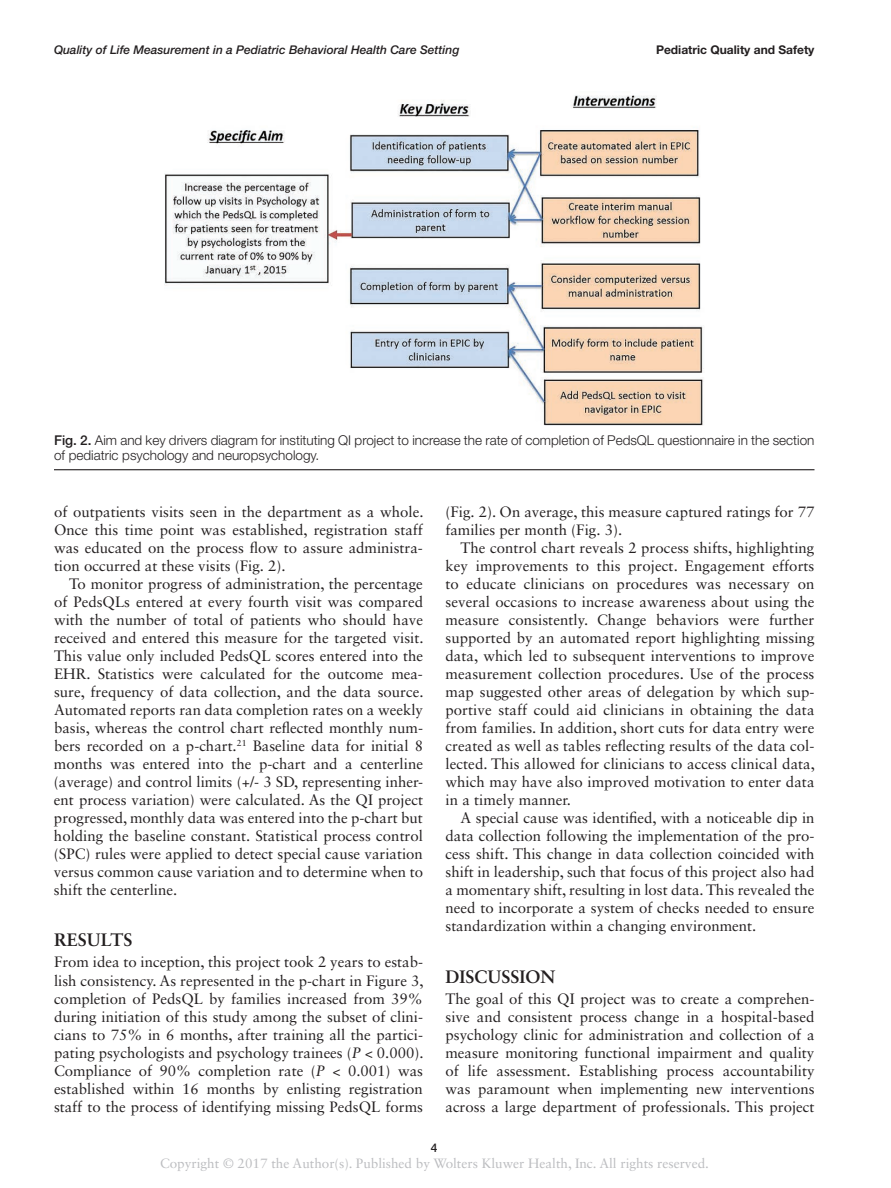
<style>
.page{position:relative;width:891px;height:1188px;background:#fff}
.page>*{position:absolute;margin:0;border:0;box-sizing:border-box;transform-origin:0 0}
.t1{font:700 18px "Sabon LT Std";color:#231f20}
.t2{font:15px/18px "Sabon LT Std";color:#231f20;text-align:justify}
.t3{font:300 13.5px/15px "Helvetica Neue LT Std";color:#231f20}
.t4{font:13.5px "Sabon LT Std";color:#bcbdc0}
.t5{font:italic 500 12px "Helvetica Neue LT Std";color:#231f20}
.t6{font:700 12px "Helvetica Neue LT Std";color:#231f20}
.t7{font:500 12px "Helvetica Neue LT Std";color:#231f20}
.s1{font-weight:500}
.s2{font-style:italic}
</style>
<div class="page">
<img style="left:164px;top:95px;width:540px;height:330px">
<hr style="left:54px;top:469px;width:760px;height:1px;background:#231f20">
<p class="t5" style="left:54px;top:42px;width:407px">Quality of Life Measurement in a Pediatric Behavioral Health Care Setting</p>
<p class="t6" style="left:656px;top:42px;width:160px">Pediatric Quality and Safety</p>
<p class="t3" style="left:54px;top:433px;width:762px"><span class="s1">Fig. 2.</span> Aim and key drivers diagram for instituting QI project to increase the rate of completion of PedsQL questionnaire in the section of pediatric psychology and neuropsychology.</p>
<p class="t2" style="left:54px;top:502px;width:371px">of outpatients visits seen in the department as a whole.<br>Once this time point was established, registration staff was educated on the process flow to assure administra&shy;tion occurred at these visits (Fig. 2).</p>
<p class="t2" style="left:54px;top:574px;width:371px;text-indent:15px">To monitor progress of administration, the percentage of PedsQLs entered at every fourth visit was compared with the number of total of patients who should have received and entered this measure for the targeted visit.<br>This value only included PedsQL scores entered into the EHR. Statistics were calculated for the outcome mea&shy;sure, frequency of data collection, and the data source.<br>Automated reports ran data completion rates on a weekly basis, whereas the control chart reflected monthly num&shy;bers recorded on a p-chart.<sup>21</sup> Baseline data for initial 8 months was entered into the p-chart and a centerline (average) and control limits (+/- 3 SD, representing inher&shy;ent process variation) were calculated. As the QI project progressed, monthly data was entered into the p-chart but holding the baseline constant. Statistical process control (SPC) rules were applied to detect special cause variation versus common cause variation and to determine when to shift the centerline.</p>
<p class="t1" style="left:54px;top:929px;width:80px">RESULTS</p>
<p class="t2" style="left:54px;top:953px;width:371px">From idea to inception, this project took 2 years to estab&shy;lish consistency. As represented in the p-chart in Figure 3, completion of PedsQL by families increased from 39% during initiation of this study among the subset of clini&shy;cians to 75% in 6 months, after training all the partici&shy;pating psychologists and psychology trainees (<span class="s2">P</span> &lt; 0.000).<br>Compliance of 90% completion rate (<span class="s2">P</span> &lt; 0.001) was established within 16 months by enlisting registration staff to the process of identifying missing PedsQL forms</p>
<p class="t2" style="left:446px;top:502px;width:370px">(Fig. 2). On average, this measure captured ratings for 77 families per month (Fig. 3).</p>
<p class="t2" style="left:446px;top:538px;width:371px;text-indent:15px">The control chart reveals 2 process shifts, highlighting key improvements to this project. Engagement efforts to educate clinicians on procedures was necessary on several occasions to increase awareness about using the measure consistently. Change behaviors were further supported by an automated report highlighting missing data, which led to subsequent interventions to improve measurement collection procedures. Use of the process map suggested other areas of delegation by which sup&shy;portive staff could aid clinicians in obtaining the data from families. In addition, short cuts for data entry were created as well as tables reflecting results of the data col&shy;lected. This allowed for clinicians to access clinical data, which may have also improved motivation to enter data in a timely manner.</p>
<p class="t2" style="left:446px;top:809px;width:371px;text-indent:15px">A special cause was identified, with a noticeable dip in data collection following the implementation of the pro&shy;cess shift. This change in data collection coincided with shift in leadership, such that focus of this project also had a momentary shift, resulting in lost data. This revealed the need to incorporate a system of checks needed to ensure standardization within a changing environment.</p>
<p class="t1" style="left:446px;top:965px;width:111px">DISCUSSION</p>
<p class="t2" style="left:446px;top:989px;width:371px">The goal of this QI project was to create a comprehen&shy;sive and consistent process change in a hospital-based psychology clinic for administration and collection of a measure monitoring functional impairment and quality of life assessment. Establishing process accountability was paramount when implementing new interventions across a large department of professionals. This project</p>
<p class="t7" style="left:431px;top:1140px;width:8px">4</p>
<p class="t4" style="left:160px;top:1156px;width:550px">Copyright © 2017 the Author(s). Published by Wolters Kluwer Health, Inc. All rights reserved.</p>
</div>
